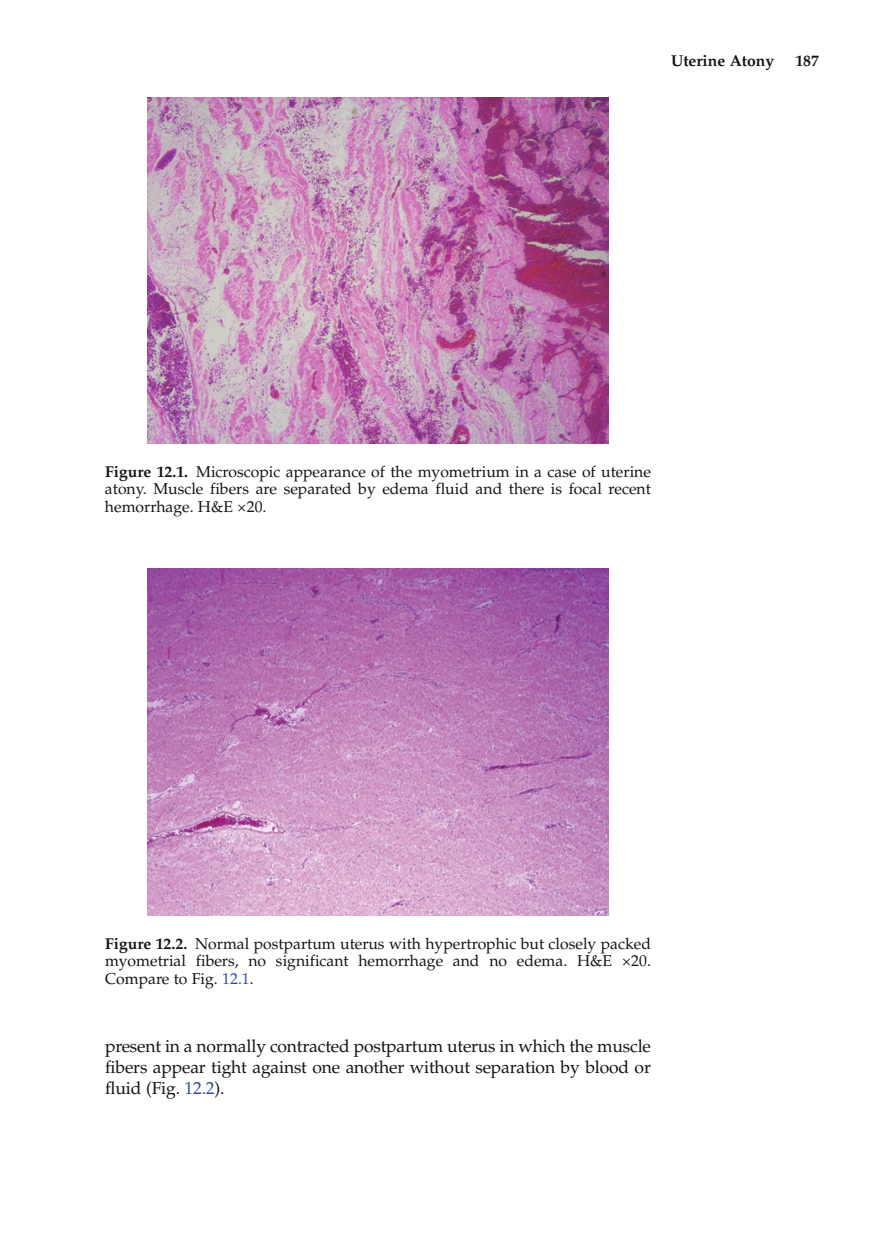
<style>
.page{position:relative;width:882px;height:1260px;background:#fff}
.page>*{position:absolute;margin:0;border:0;box-sizing:border-box;transform-origin:0 0}
.t1{font:17.5px/21px "Palatino";letter-spacing:-.01em;color:#131413;text-align:justify}
.t2{font:15.75px/17.5px "Palatino";color:#131413;text-align:justify}
.t3{font:700 15.75px "Palatino";color:#131413}
.s1{font-weight:700}
.s2{color:#2e45a1}
</style>
<div class="page">
<img style="left:147px;top:97px;width:462px;height:347px">
<img style="left:147px;top:568px;width:462px;height:348px">
<p class="t3" style="left:671px;top:52px;width:105px">Uterine Atony</p>
<p class="t3" style="left:795px;top:52px;width:25px">187</p>
<p class="t2" style="left:105px;top:463px;width:547px"><span class="s1">Figure 12.1.</span> Microscopic appearance of the myometrium in a case of uterine atony. Muscle fibers are separated by edema fluid and there is focal recent hemorrhage. H&amp;E ×20.</p>
<p class="t2" style="left:105px;top:935px;width:548px"><span class="s1">Figure 12.2.</span> Normal postpartum uterus with hypertrophic but closely packed myometrial fibers, no significant hemorrhage and no edema. H&amp;E ×20.<br>Compare to Fig. <span class="s2">12.1</span>.</p>
<p class="t1" style="left:105px;top:1036px;width:548px">present in a normally contracted postpartum uterus in which the muscle fibers appear tight against one another without separation by blood or fluid (Fig. <span class="s2">12.2</span>).</p>
</div>
